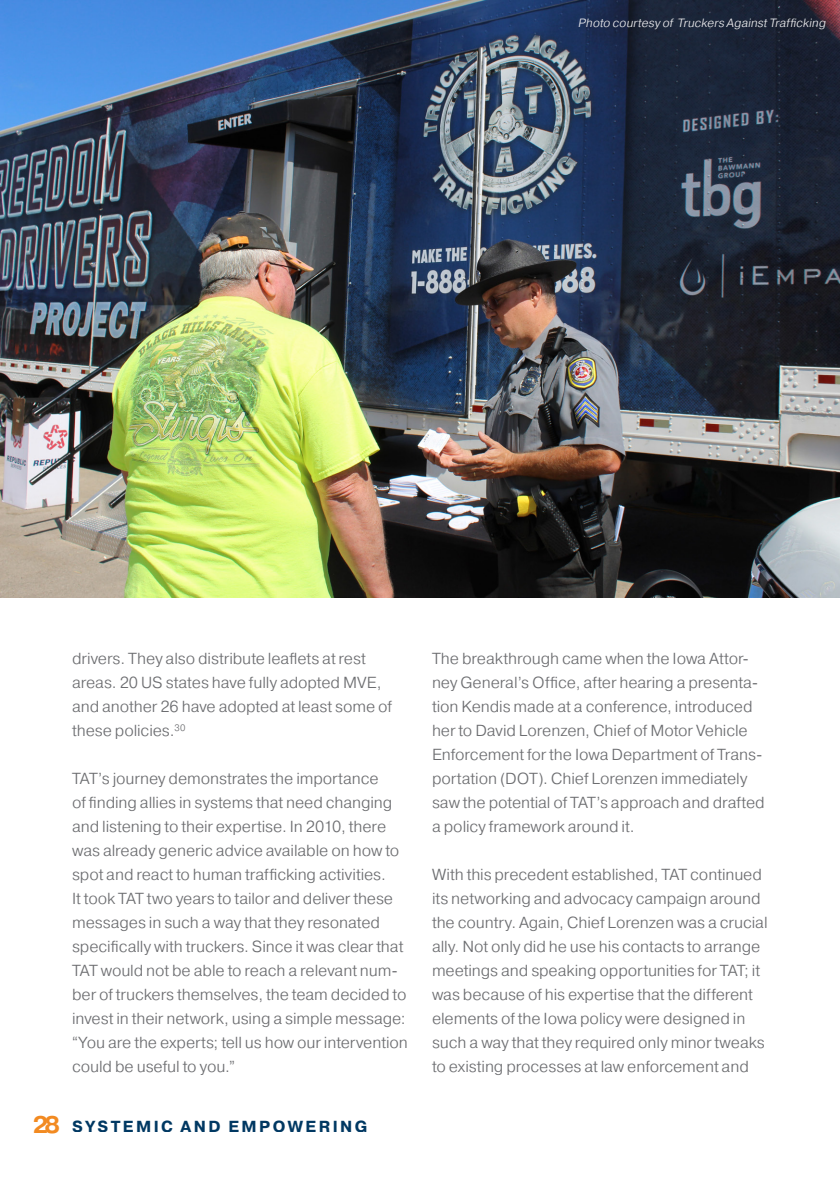
<style>
.page{position:relative;width:840px;height:1191px;background:#fff}
.page>*{position:absolute;margin:0;border:0;box-sizing:border-box;transform-origin:0 0}
.Text_8pt{font:300 16px/24px "Pragmatica";letter-spacing:-.005em;color:#6c6d70}
.t1{font:700 16px "Pragmatica";letter-spacing:.15em;color:#003862}
.Text_8pt-2{font:italic 300 12px "Pragmatica";color:#ececee}
.s1{font-size:24px;color:#f28a21}
</style>
<div class="page">
<img style="left:0;top:0;width:839px;height:597px">
<p class="Text_8pt-2" style="left:577px;top:15px;width:252px">Photo courtesy of Truckers AgainstTrafficking</p>
<p class="Text_8pt" style="left:72px;top:646px;width:321px">drivers. They also distribute leaflets at rest areas. 20 US states have fully adopted MVE, and another 26 have adopted at least some of these policies.<sup>30</sup></p>
<p class="Text_8pt" style="left:72px;top:766px;width:337px">TAT’s journey demonstrates the importance<br>of finding allies in systems that need changing and listening to their expertise. In 2010, there was already generic advice available on how to spot and react to human trafficking activities.<br>It took TAT two years to tailor and deliver these messages in such a way that they resonated specifically with truckers. Since it was clear that TAT would not be able to reach a relevant num&shy;ber of truckers themselves, the team decided to invest in their network, using a simple message: “You are the experts; tell us how our intervention could be useful to you.”</p>
<p class="t1" style="left:33px;top:1115px;width:336px"><span class="s1">28</span> SYSTEMIC AND EMPOWERING</p>
<p class="Text_8pt" style="left:432px;top:646px;width:334px">The breakthrough came when the Iowa Attor&shy;ney General’s Office, after hearing a presenta&shy;tion Kendis made at a conference, introduced her to David Lorenzen, Chief of Motor Vehicle Enforcement for the Iowa Department of Trans&shy;portation (DOT). Chief Lorenzen immediately saw the potential of TAT’s approach and drafted a policy framework around it.</p>
<p class="Text_8pt" style="left:432px;top:862px;width:337px">With this precedent established, TAT continued its networking and advocacy campaign around the country. Again, Chief Lorenzen was a crucial ally. Not only did he use his contacts to arrange meetings and speaking opportunities for TAT; it was because of his expertise that the different elements of the Iowa policy were designed in such a way that they required only minor tweaks to existing processes at law enforcement and</p>
</div>
